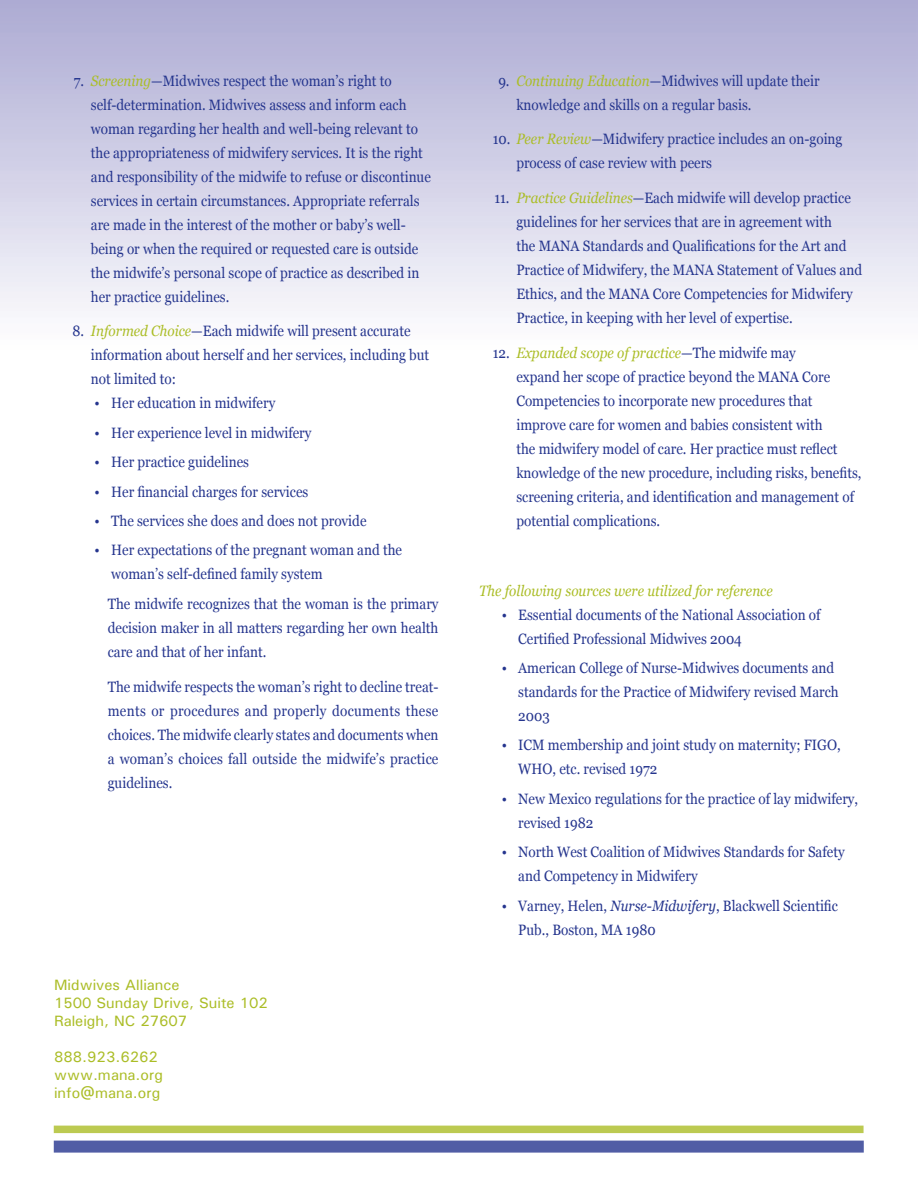
<style>
.page{position:relative;width:918px;height:1188px;background:#fff}
.page>*{position:absolute;margin:0;border:0;box-sizing:border-box;transform-origin:0 0}
.t1{font:15px/24px "Georgia";color:#25358e;scale:.9 1}
.t2{font:500 15px/18px "Univers";color:#abbd26}
.t3{font:italic 15px "Georgia";color:#abbd26;scale:.9 1}
.s1{font-style:italic;color:#abbd26}
.s2{font-style:italic}
</style>
<div class="page">
<div style="left:54px;top:1141px;width:810px;height:12px;background:#515da5"></div>
<div style="left:54px;top:1126px;width:810px;height:7px;background:#bcca51"></div>
<p class="t1" style="left:91px;top:69px;width:379px;text-indent:-17px">7. <span class="s1">Screening</span>—Midwives respect the woman’s right to self-determination. Midwives assess and inform each woman regarding her health and well-being relevant to the appropriateness of midwifery services. It is the right and responsibility of the midwife to refuse or discontinue services in certain circumstances. Appropriate referrals are made in the interest of the mother or baby’s well&shy;being or when the required or requested care is outside the midwife’s personal scope of practice as described in her practice guidelines.</p>
<p class="t1" style="left:91px;top:320px;width:377px;text-indent:-18px">8. <span class="s1">Informed Choice</span>—Each midwife will present accurate information about herself and her services, including but not limited to:</p>
<p class="t1" style="left:95px;top:392px;width:202px">• Her education in midwifery</p>
<p class="t1" style="left:95px;top:421px;width:242px">• Her experience level in midwifery</p>
<p class="t1" style="left:95px;top:450px;width:173px">• Her practice guidelines</p>
<p class="t1" style="left:95px;top:480px;width:239px">• Her financial charges for services</p>
<p class="t1" style="left:95px;top:509px;width:304px">• The services she does and does not provide</p>
<p class="t1" style="left:111px;top:539px;width:325px;text-indent:-16px">• Her expectations of the pregnant woman and the woman’s self-defined family system</p>
<p class="t1" style="left:108px;top:592px;width:369px;text-align:justify">The midwife recognizes that the woman is the primary decision maker in all matters regarding her own health care and that of her infant.</p>
<p class="t1" style="left:108px;top:675px;width:369px;text-align:justify">The midwife respects the woman’s right to decline treat&shy;ments or procedures and properly documents these choices. The midwife clearly states and documents when a woman’s choices fall outside the midwife’s practice guidelines.</p>
<p class="t2" style="left:54px;top:975px;width:215px">Midwives Alliance<br>1500 Sunday Drive, Suite 102<br>Raleigh, NC 27607</p>
<p class="t2" style="left:54px;top:1047px;width:111px">888.923.6262 www.mana.org info@mana.org</p>
<p class="t1" style="left:516px;top:69px;width:338px;text-indent:-18px">9. <span class="s1">Continuing Education</span>—Midwives will update their knowledge and skills on a regular basis.</p>
<p class="t1" style="left:516px;top:128px;width:364px;text-indent:-24px">10. <span class="s1">Peer Review</span>—Midwifery practice includes an on-going process of case review with peers</p>
<p class="t1" style="left:516px;top:186px;width:386px;text-indent:-22px">11. <span class="s1">Practice Guidelines</span>—Each midwife will develop practice guidelines for her services that are in agreement with<br>the MANA Standards and Qualifications for the Art and Practice of Midwifery, the MANA Statement of Values and Ethics, and the MANA Core Competencies for Midwifery Practice, in keeping with her level of expertise.</p>
<p class="t1" style="left:516px;top:341px;width:385px;text-indent:-24px">12. <span class="s1">Expanded scope of practice</span>—The midwife may<br>expand her scope of practice beyond the MANA Core Competencies to incorporate new procedures that improve care for women and babies consistent with<br>the midwifery model of care. Her practice must reflect knowledge of the new procedure, including risks, benefits, screening criteria, and identification and management of potential complications.</p>
<p class="t3" style="left:479px;top:581px;width:328px">The following sources were utilized for reference</p>
<p class="t1" style="left:518px;top:603px;width:337px;text-indent:-16px">• Essential documents of the National Association of<br>Certified Professional Midwives 2004</p>
<p class="t1" style="left:518px;top:656px;width:358px;text-indent:-16px">• American College of Nurse-Midwives documents and standards for the Practice of Midwifery revised March<br>2003</p>
<p class="t1" style="left:518px;top:734px;width:360px;text-indent:-16px">• ICM membership and joint study on maternity; FIGO,<br>WHO, etc. revised 1972</p>
<p class="t1" style="left:518px;top:787px;width:379px;text-indent:-16px">• New Mexico regulations for the practice of lay midwifery, revised 1982</p>
<p class="t1" style="left:518px;top:840px;width:364px;text-indent:-16px">• North West Coalition of Midwives Standards for Safety and Competency in Midwifery</p>
<p class="t1" style="left:518px;top:894px;width:357px;text-indent:-16px">• Varney, Helen, <span class="s2">Nurse-Midwifery</span>, Blackwell Scientific<br>Pub., Boston, MA 1980</p>
</div>
